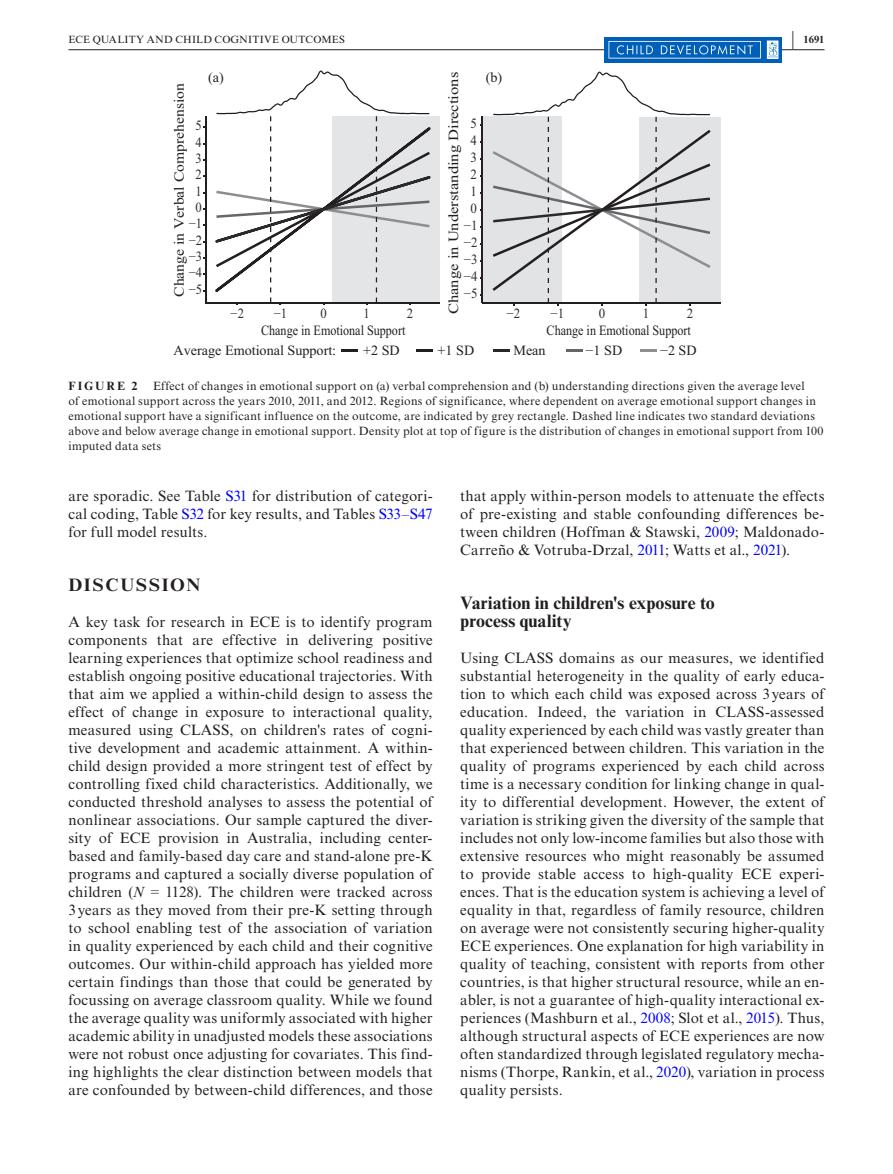
<style>
.page{position:relative;width:893px;height:1174px;background:#fff}
.page>*{position:absolute;margin:0;border:0;box-sizing:border-box;transform-origin:0 0}
.t1{font:700 18px/18px "Times New Roman MT Std";letter-spacing:.005em;color:#231f20}
.t2{font:700 18px "Times New Roman MT Std";letter-spacing:.095em;color:#231f20}
.t3{font:15px/18px "Times New Roman MT Std";letter-spacing:.01em;color:#231f20;text-align:justify}
.t4{font:14.1px "Times New Roman";color:#231f20}
.t5{font:14.1px "Times New Roman";color:#231f20;scale:.86 1}
.t6{font:14.1px "Times New Roman";color:#231f20;scale:1.17 1}
.t7{font:14.1px "Times New Roman";color:#231f20;scale:1.11 1}
.t8{font:14.1px "Times New Roman";color:#2e2b2c;scale:.89 1}
.t9{font:14.1px "Times New Roman";color:#2e2b2c;scale:.91 1}
.t10{font:12px/15px "Times New Roman MT Std";letter-spacing:.02em;color:#231f20}
.t11{font:700 12px "Times New Roman MT Std";letter-spacing:.175em;color:#231f20}
.t12{font:10.5px "Times New Roman MT Std";letter-spacing:.02em;color:#231f20}
.t13{font:700 10.5px "Times New Roman MT Std";color:#231f20}
.s1{font-size:20.25px}
.s2{color:#00f}
.s3{font-style:italic}
.s4{font-family:"Times New Roman"}
</style>
<div class="page">
<hr style="left:68px;top:49px;width:756px;height:1px;background:#231f20">
<div style="left:604px;top:37px;width:178px;height:25px;background:#005fb9"></div>
<svg style="left:608px;top:41px;width:153px;height:18px"></svg>
<div style="left:767px;top:41px;width:11px;height:18px;border:1px solid #fff"></div>
<img style="left:767px;top:41px;width:11px;height:17px">
<hr style="left:342px;top:349px;width:16px;height:3px;background:#231f20">
<hr style="left:641px;top:349px;width:16px;height:3px;background:#8c8e91">
<hr style="left:494px;top:349px;width:16px;height:3px;background:#292627">
<hr style="left:416px;top:349px;width:16px;height:3px;background:#231f20">
<hr style="left:566px;top:349px;width:17px;height:3px;background:#666669">
<div style="left:332px;top:116px;width:108px;height:186px;background:#e4e5e7"></div>
<hr style="left:205px;top:116px;width:1px;height:186px;background:#231f20">
<hr style="left:206px;top:302px;width:234px;height:1px;background:#231f20">
<svg style="left:215px;top:70px;width:216px;height:235px"></svg>
<div style="left:482px;top:117px;width:80px;height:186px;background:#e2e3e5"></div>
<div style="left:639px;top:117px;width:82px;height:186px;background:#e2e3e5"></div>
<hr style="left:482px;top:117px;width:1px;height:186px;background:#231f20">
<hr style="left:482px;top:302px;width:239px;height:2px;background:#231f20">
<svg style="left:492px;top:72px;width:219px;height:234px"></svg>
<p class="t12" style="left:68px;top:33px;width:278px">ECE QUALITY AND CHILD COGNITIVE OUTCOMES</p>
<p class="t13" style="left:792px;top:33px;width:34px"><span class="s1">|</span> 1691</p>
<p class="t4" style="left:208px;top:72px;width:17px">(a)</p>
<p class="t4" style="left:486px;top:72px;width:18px">(b)</p>
<p class="t6" style="left:448px;top:314px;width:208px;rotate:-90deg">Change in Understanding Directions</p>
<p class="t7" style="left:174px;top:297px;width:194px;rotate:-90deg">Change in Verbal Comprehension</p>
<p class="t9" style="left:471px;top:118px;width:9px">5</p>
<p class="t8" style="left:195px;top:121px;width:9px">5</p>
<p class="t9" style="left:471px;top:135px;width:9px">4</p>
<p class="t8" style="left:195px;top:137px;width:9px">4</p>
<p class="t9" style="left:471px;top:152px;width:9px">3</p>
<p class="t8" style="left:195px;top:153px;width:9px">3</p>
<p class="t9" style="left:471px;top:169px;width:9px">2</p>
<p class="t8" style="left:195px;top:170px;width:9px">2</p>
<p class="t8" style="left:195px;top:186px;width:9px">1</p>
<p class="t9" style="left:471px;top:186px;width:9px">1</p>
<p class="t8" style="left:195px;top:202px;width:9px">0</p>
<p class="t9" style="left:471px;top:203px;width:9px">0</p>
<p class="t8" style="left:189px;top:219px;width:17px">−1</p>
<p class="t9" style="left:464px;top:220px;width:17px">−1</p>
<p class="t8" style="left:189px;top:235px;width:17px">−2</p>
<p class="t9" style="left:464px;top:237px;width:17px">−2</p>
<p class="t8" style="left:189px;top:251px;width:17px">−3</p>
<p class="t9" style="left:464px;top:254px;width:17px">−3</p>
<p class="t8" style="left:189px;top:268px;width:17px">−4</p>
<p class="t9" style="left:464px;top:271px;width:17px">−4</p>
<p class="t8" style="left:189px;top:284px;width:17px">−5</p>
<p class="t9" style="left:464px;top:288px;width:17px">−5</p>
<p class="t8" style="left:231px;top:308px;width:17px">−2</p>
<p class="t8" style="left:274px;top:308px;width:17px">−1</p>
<p class="t8" style="left:320px;top:308px;width:9px">0</p>
<p class="t8" style="left:364px;top:308px;width:9px">1</p>
<p class="t8" style="left:407px;top:308px;width:9px">2</p>
<p class="t9" style="left:506px;top:308px;width:17px">−2</p>
<p class="t9" style="left:550px;top:308px;width:17px">−1</p>
<p class="t9" style="left:599px;top:308px;width:9px">0</p>
<p class="t9" style="left:643px;top:308px;width:9px">1</p>
<p class="t9" style="left:687px;top:308px;width:9px">2</p>
<p class="t5" style="left:261px;top:325px;width:169px">Change in Emotional Support</p>
<p class="t5" style="left:547px;top:325px;width:169px">Change in Emotional Support</p>
<p class="t4" style="left:174px;top:345px;width:164px">Average Emotional Support:</p>
<p class="t4" style="left:363px;top:345px;width:38px">+2 SD</p>
<p class="t4" style="left:513px;top:345px;width:34px">Mean</p>
<p class="t4" style="left:660px;top:345px;width:38px">−2 SD</p>
<p class="t4" style="left:438px;top:345px;width:38px">+1 SD</p>
<p class="t4" style="left:586px;top:345px;width:38px">−1 SD</p>
<p class="t10" style="left:68px;top:379px;width:757px;text-indent:85px">Effect of changes in emotional support on (a) verbal comprehension and (b) understanding directions given the average level<br>of emotional support across the years 2010, 2011, and 2012. Regions of significance, where dependent on average emotional support changes in emotional support have a significant influence on the outcome, are indicated by grey rectangle. Dashed line indicates two standard deviations above and below average change in emotional support. Density plot at top of figure is the distribution of changes in emotional support from 100 imputed data sets</p>
<p class="t11" style="left:68px;top:379px;width:71px">FIGURE 2</p>
<p class="t3" style="left:68px;top:487px;width:366px">are sporadic. See Table <span class="s2">S31</span> for distribution of categori&shy;cal coding, Table <span class="s2">S32</span> for key results, and Tables <span class="s2">S33–S47 </span>for full model results.</p>
<p class="t2" style="left:68px;top:574px;width:133px">DISCUSSION</p>
<p class="t3" style="left:68px;top:613px;width:366px">A key task for research in ECE is to identify program components that are effective in delivering positive learning experiences that optimize school readiness and establish ongoing positive educational trajectories. With that aim we applied a within-child design to assess the effect of change in exposure to interactional quality, measured using CLASS, on children's rates of cogni&shy;tive development and academic attainment. A within&shy;child design provided a more stringent test of effect by controlling fixed child characteristics. Additionally, we conducted threshold analyses to assess the potential of nonlinear associations. Our sample captured the diver&shy;sity of ECE provision in Australia, including center&shy;based and family-based day care and stand-alone pre-K programs and captured a socially diverse population of children (<span class="s3">N</span> <span class="s4">=</span> 1128). The children were tracked across 3years as they moved from their pre-K setting through to school enabling test of the association of variation in quality experienced by each child and their cognitive outcomes. Our within-child approach has yielded more certain findings than those that could be generated by focussing on average classroom quality. While we found the average quality was uniformly associated with higher academic ability in unadjusted models these associations were not robust once adjusting for covariates. This find&shy;ing highlights the clear distinction between models that are confounded by between-child differences, and those</p>
<p class="t3" style="left:460px;top:487px;width:366px">that apply within-person models to attenuate the effects of pre-existing and stable confounding differences be&shy;tween children (Hoffman &amp; Stawski, <span class="s2">2009</span>; Maldonado-Carreño &amp; Votruba-Drzal, <span class="s2">2011</span>; Watts et al., <span class="s2">2021</span>).</p>
<p class="t1" style="left:460px;top:594px;width:256px">Variation in children's exposure to process quality</p>
<p class="t3" style="left:460px;top:649px;width:366px">Using CLASS domains as our measures, we identified substantial heterogeneity in the quality of early educa&shy;tion to which each child was exposed across 3years of education. Indeed, the variation in CLASS-assessed quality experienced by each child was vastly greater than that experienced between children. This variation in the quality of programs experienced by each child across time is a necessary condition for linking change in qual&shy;ity to differential development. However, the extent of variation is striking given the diversity of the sample that includes not only low-income families but also those with extensive resources who might reasonably be assumed to provide stable access to high-quality ECE experi&shy;ences. That is the education system is achieving a level of equality in that, regardless of family resource, children on average were not consistently securing higher-quality ECE experiences. One explanation for high variability in quality of teaching, consistent with reports from other countries, is that higher structural resource, while an en&shy;abler, is not a guarantee of high-quality interactional ex&shy;periences (Mashburn et al., <span class="s2">2008</span>; Slot et al., <span class="s2">2015</span>). Thus, although structural aspects of ECE experiences are now often standardized through legislated regulatory mecha&shy;nisms (Thorpe, Rankin, et al., <span class="s2">2020</span>), variation in process quality persists.</p>
</div>
